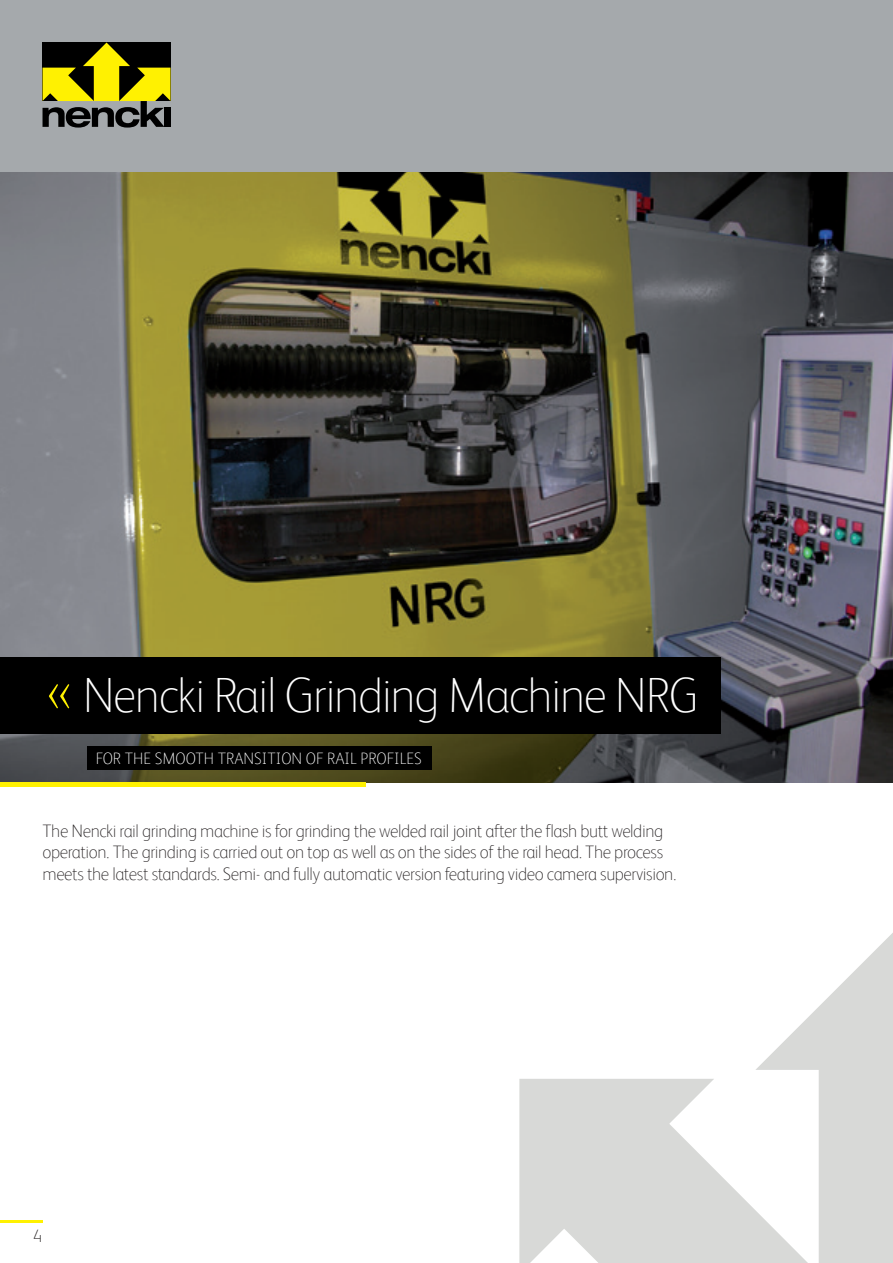
<style>
.page{position:relative;width:893px;height:1263px;background:#fff}
.page>*{position:absolute;margin:0;border:0;box-sizing:border-box;transform-origin:0 0}
.t1{font:100 49.5px "FS Albert";letter-spacing:-.03em;color:#fff}
.t2{font:100 18px/21.6px "FS Albert";letter-spacing:-.025em;color:#231f20}
.t3{font:100 16.5px "FS Albert";color:#fff}
.s1{font-size:72px;color:#fff101}
</style>
<div class="page">
<svg style="left:519px;top:1079px;width:236px;height:184px;fill:#d8d9d7"></svg>
<svg style="left:755px;top:933px;width:138px;height:330px;fill:#d8d9d7"></svg>
<div style="left:0;top:0;width:893px;height:519px;background:#a5a9ac"></div>
<img style="left:0;top:172px;width:893px;height:610px">
<div style="left:0;top:657px;width:721px;height:76px;background:#000"></div>
<div style="left:87px;top:746px;width:345px;height:24px;background:#000"></div>
<div style="left:0;top:782px;width:366px;height:5px;background:#fff101"></div>
<hr style="left:0;top:1220px;width:43px;height:3px;background:#fff101">
<svg style="left:43px;top:43px;width:128px;height:85px"></svg>
<div style="left:164px;top:108px;width:7px;height:19px;background:#000"></div>
<h1 class="t1" style="left:43px;top:667px;width:658px"><span class="s1">«</span> Nencki Rail Grinding Machine NRG</h1>
<p class="t3" style="left:96px;top:749px;width:328px">FOR THE SMOOTH TRANSITION OF RAIL PROFILES</p>
<p class="t2" style="left:43px;top:820px;width:635px">The Nencki rail grinding machine is for grinding the welded rail joint after the flash butt welding operation. The grinding is carried out on top as well as on the sides of the rail head. The process meets the latest standards. Semi- and fully automatic version featuring video camera supervision.</p>
<p class="t2" style="left:33px;top:1225px;width:11px">4</p>
</div>
